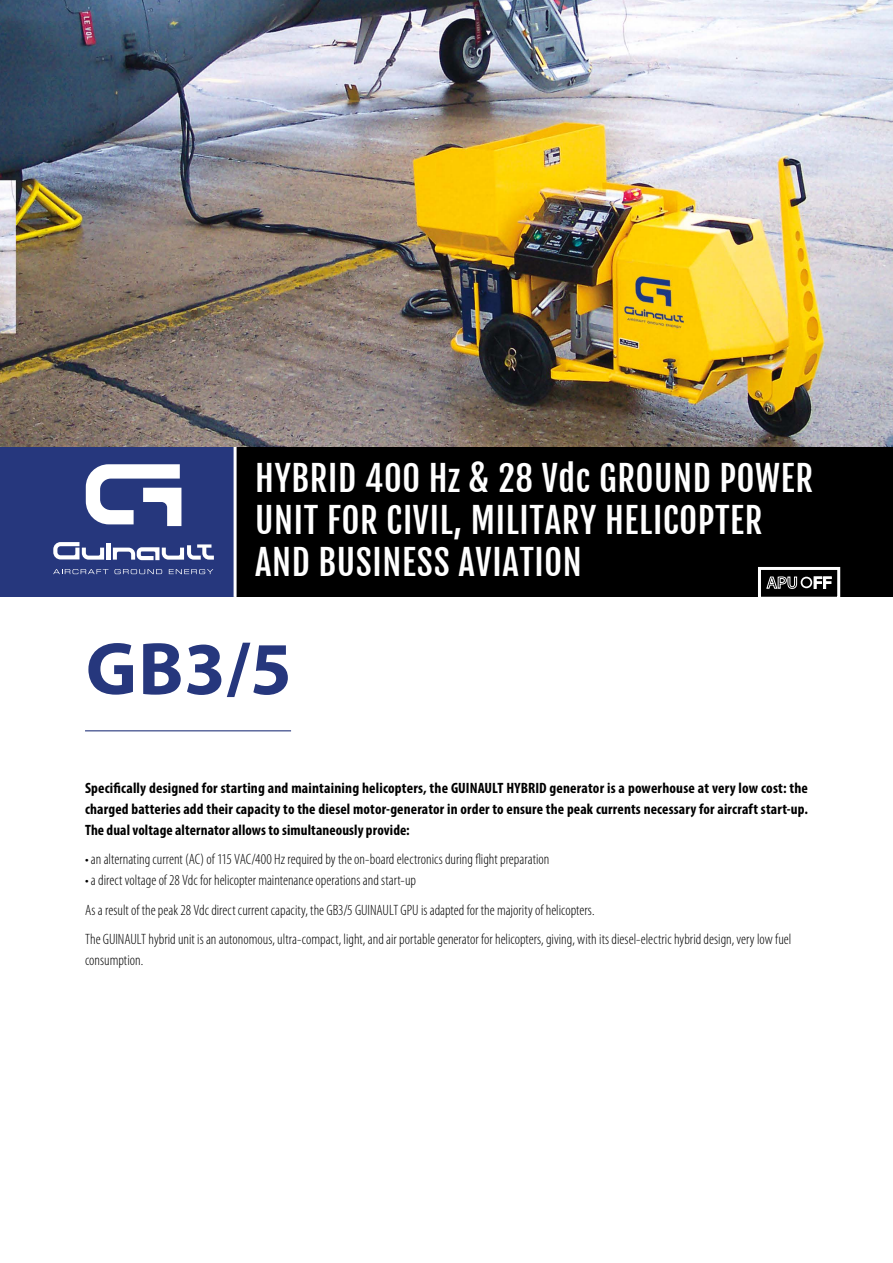
<style>
.page{position:relative;width:893px;height:1263px;background:#fff}
.page>*{position:absolute;margin:0;border:0;box-sizing:border-box;transform-origin:0 0}
.t1{font:700 75px "Myriad Pro";color:#26377d}
.t2{font:34.5px/42px "Fjalla One";letter-spacing:.02em;color:#fff}
.t3{font:300 condensed 15px/29.5px "Myriad Pro";color:#000}
.t4{font:700 condensed 15px/21px "Myriad Pro";letter-spacing:.005em;color:#000;text-align:justify}
</style>
<div class="page">
<div style="left:237px;top:442px;width:656px;height:155px;background:#000"></div>
<div style="left:0;top:442px;width:235px;height:155px;background:#26377d"></div>
<hr style="left:234px;top:441px;width:3px;height:156px;background:#fff">
<svg style="left:53px;top:542px;width:161px;height:18px"></svg>
<svg style="left:86px;top:464px;width:95px;height:62px"></svg>
<svg style="left:53px;top:569px;width:55px;height:5px"></svg>
<svg style="left:115px;top:569px;width:47px;height:5px"></svg>
<svg style="left:169px;top:569px;width:44px;height:5px"></svg>
<div style="left:758px;top:567px;width:82px;height:33px;border:3px solid #fff"></div>
<svg style="left:766px;top:576px;width:66px;height:13px"></svg>
<img style="left:0;top:0;width:893px;height:446px">
<hr style="left:85px;top:730px;width:206px;height:1px;background:#26377d">
<h2 class="t2" style="left:255px;top:457px;width:559px">HYBRID 400 Hz &amp; 28 Vdc GROUND POWER<br>UNIT FOR CIVIL, MILITARY HELICOPTER<br>AND BUSINESS AVIATION</h2>
<h1 class="t1" style="left:86px;top:620px;width:208px">GB3/5</h1>
<p class="t4" style="left:85px;top:777px;width:724px">Specifically designed for starting and maintaining helicopters, the GUINAULT HYBRID generator is a powerhouse at very low cost: the charged batteries add their capacity to the diesel motor-generator in order to ensure the peak currents necessary for aircraft start-up.<br>The dual voltage alternator allows to simultaneously provide:</p>
<p class="t3" style="left:85px;top:844px;width:466px">• an alternating current (AC) of 115 VAC/400 Hz required by the on-board electronics during flight preparation</p>
<p class="t3" style="left:85px;top:865px;width:708px">• a direct voltage of 28 Vdc for helicopter maintenance operations and start-up<br>As a result of the peak 28 Vdc direct current capacity, the GB3/5 GUINAULT GPU is adapted for the majority of helicopters.<br>The GUINAULT hybrid unit is an autonomous, ultra-compact, light, and air portable generator for helicopters, giving, with its diesel-electric hybrid design, very low fuel</p>
<p class="t3" style="left:85px;top:945px;width:60px">consumption.</p>
</div>
